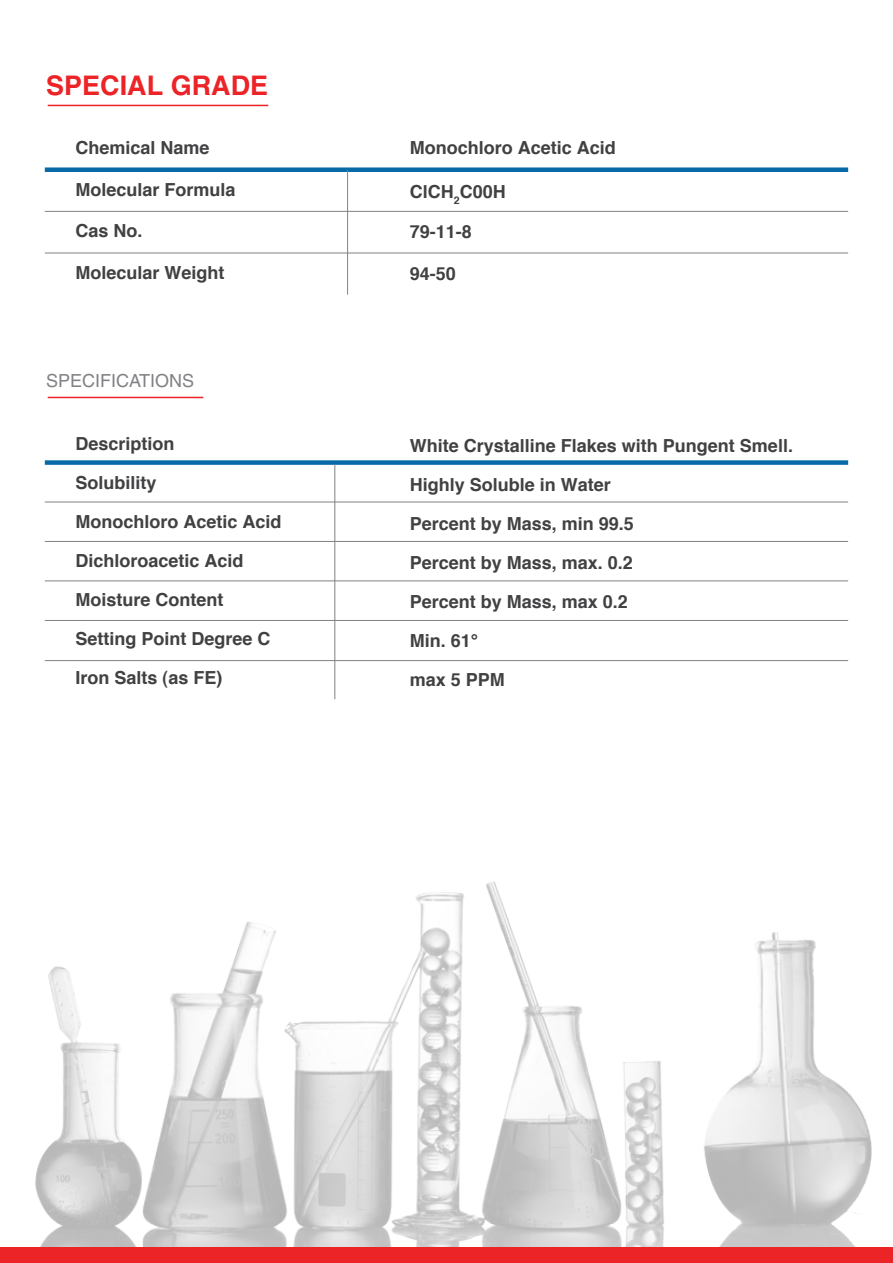
<style>
.page{position:relative;width:893px;height:1263px;background:#fff}
.page>*{position:absolute;margin:0;border:0;box-sizing:border-box;transform-origin:0 0}
.t1{font:700 27px "Helvetica";color:#ec2327}
.t2{font:700 18px/39px "Helvetica";color:#414042}
.t3{font:18px "Helvetica CE";color:#808285}
</style>
<div class="page">
<img style="left:35px;top:881px;width:837px;height:366px">
<hr style="left:48px;top:397px;width:155px;height:1px;background:#ec2327">
<div style="left:45px;top:460px;width:803px;height:5px;background:#066aa6"></div>
<hr style="left:45px;top:502px;width:803px;height:1px;background:#808285">
<hr style="left:45px;top:541px;width:803px;height:1px;background:#808285">
<hr style="left:45px;top:580px;width:803px;height:1px;background:#808285">
<hr style="left:45px;top:620px;width:803px;height:1px;background:#808285">
<hr style="left:45px;top:660px;width:803px;height:1px;background:#808285">
<hr style="left:334px;top:464px;width:1px;height:235px;background:#808285">
<div style="left:0;top:1247px;width:893px;height:16px;background:#ec2327"></div>
<hr style="left:48px;top:105px;width:220px;height:1px;background:#ec2327">
<div style="left:45px;top:167px;width:803px;height:5px;background:#066aa6"></div>
<hr style="left:45px;top:211px;width:803px;height:1px;background:#808285">
<hr style="left:45px;top:253px;width:803px;height:1px;background:#808285">
<hr style="left:347px;top:170px;width:1px;height:125px;background:#808285">
<h1 class="t1" style="left:46px;top:69px;width:224px">SPECIAL GRADE</h1>
<p class="t2" style="left:76px;top:128px;width:136px">Chemical Name</p>
<p class="t2" style="left:76px;top:170px;width:162px">Molecular Formula</p>
<p class="t2" style="left:76px;top:211px;width:69px">Cas No.</p>
<p class="t2" style="left:76px;top:253px;width:151px">Molecular Weight</p>
<p class="t3" style="left:46px;top:370px;width:149px">SPECIFICATIONS</p>
<p class="t2" style="left:76px;top:423px;width:208px">Description<br>Solubility<br>Monochloro Acetic Acid<br>Dichloroacetic Acid<br>Moisture Content<br>Setting Point Degree C<br>Iron Salts (as FE)</p>
<p class="t2" style="left:410px;top:128px;width:208px">Monochloro Acetic Acid</p>
<p class="t2" style="left:410px;top:172px;width:97px">ClCH<sub>2</sub>C00H</p>
<p class="t2" style="left:410px;top:212px;width:64px">79-11-8</p>
<p class="t2" style="left:410px;top:254px;width:48px">94-50</p>
<p class="t2" style="left:410px;top:425px;width:385px">White Crystalline Flakes with Pungent Smell.<br>Highly Soluble in Water<br>Percent by Mass, min 99.5<br>Percent by Mass, max. 0.2<br>Percent by Mass, max 0.2<br>Min. 61°<br>max 5 PPM</p>
</div>
